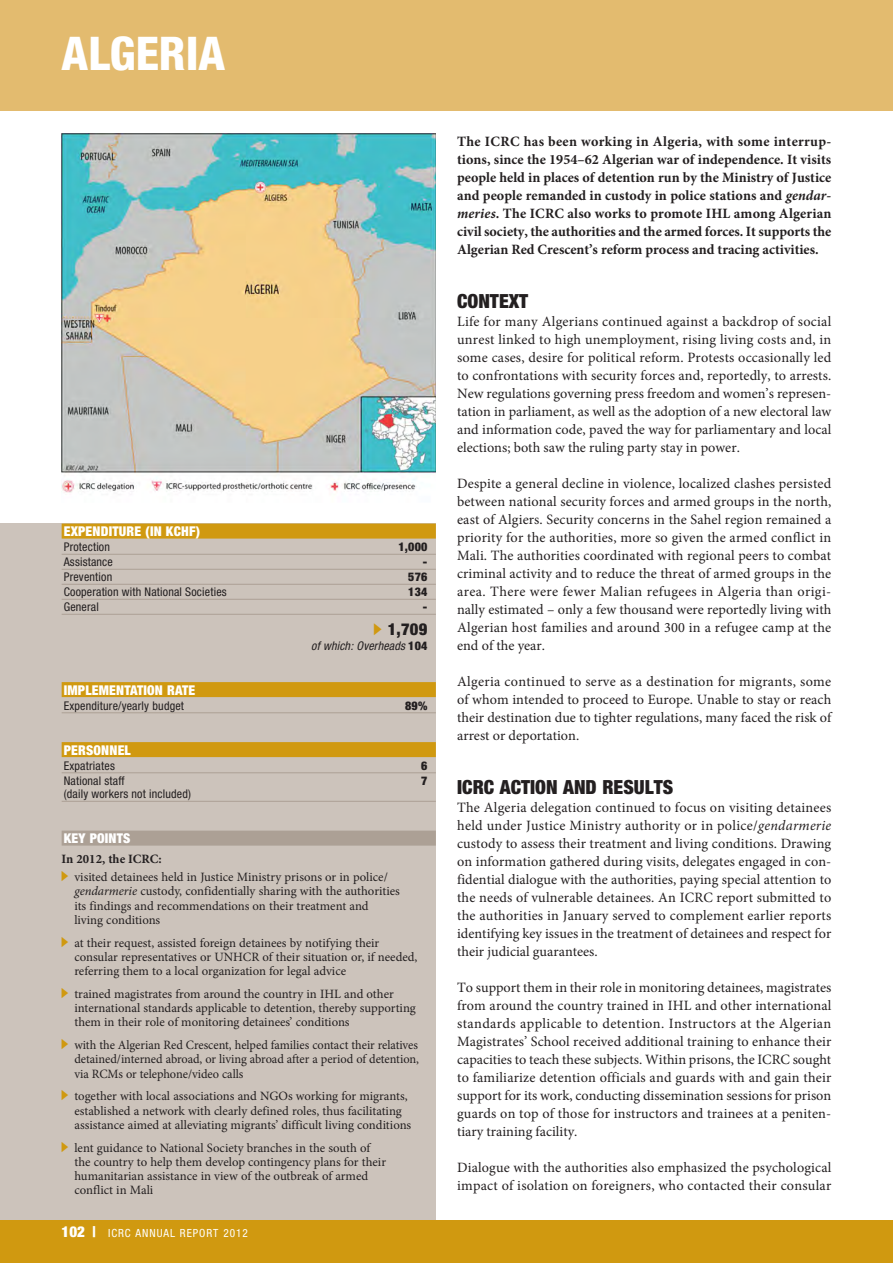
<style>
.page{position:relative;width:893px;height:1263px;background:#fff}
.page>*{position:absolute;margin:0;border:0;box-sizing:border-box;transform-origin:0 0}
.t1{font:800 condensed 46.5px "Helvetica Neue";color:#fff}
.t2{font:900 condensed 19.5px "Helvetica Neue";color:#231f20}
.t3{font:900 condensed 16.5px "Helvetica Neue";color:#231f20}
.t4{font:14.25px/18px "Minion Pro";letter-spacing:.01em;color:#231f20;text-align:justify}
.t5{font:700 14.25px/18px "Minion Pro";color:#231f20;text-align:justify}
.t6{font:900 condensed 13.5px "Helvetica Neue";letter-spacing:.015em;color:#fff}
.t7{font:12.75px/14.2px "Minion Pro";color:#231f20}
.t8{font:700 12.75px "Minion Pro";color:#231f20}
.t9{font:condensed 12px "Helvetica Neue";letter-spacing:.015em;color:#231f20}
.t10{font:italic condensed 12px "Helvetica Neue";letter-spacing:.015em;color:#231f20}
.t11{font:900 condensed 12px "Helvetica Neue";letter-spacing:.015em;color:#231f20}
.t12{font:condensed 11.25px "Helvetica Neue";letter-spacing:.085em;color:#fff}
.s1{font-weight:900;font-style:normal}
.s2{font-style:italic}
.s3{font-weight:900;font-size:15px}
</style>
<div class="page">
<div style="left:0;top:0;width:893px;height:111px;background:#e3bb6f"></div>
<div style="left:0;top:524px;width:436px;height:739px;background:#ccc3bb"></div>
<div style="left:0;top:1220px;width:893px;height:43px;background:#d09910"></div>
<img style="left:62px;top:134px;width:374px;height:359px">
<div style="left:62px;top:524px;width:374px;height:15px;background:#d09910"></div>
<hr style="left:62px;top:554px;width:374px;height:1px;background:#aca095">
<hr style="left:62px;top:569px;width:374px;height:1px;background:#aca095">
<hr style="left:62px;top:584px;width:374px;height:1px;background:#aca095">
<hr style="left:62px;top:599px;width:374px;height:1px;background:#aca095">
<hr style="left:62px;top:614px;width:374px;height:1px;background:#aca095">
<div style="left:62px;top:682px;width:374px;height:15px;background:#d09910"></div>
<hr style="left:62px;top:712px;width:374px;height:1px;background:#aca095">
<div style="left:62px;top:742px;width:374px;height:15px;background:#d09910"></div>
<hr style="left:62px;top:772px;width:374px;height:1px;background:#aca095">
<hr style="left:62px;top:801px;width:374px;height:1px;background:#aca095">
<div style="left:62px;top:831px;width:374px;height:15px;background:#aca095"></div>
<h1 class="t1" style="left:62px;top:36px;width:165px">ALGERIA</h1>
<p class="t6" style="left:64px;top:527px;width:138px">EXPENDITURE (IN KCHF)</p>
<p class="t9" style="left:64px;top:543px;width:48px">Protection</p>
<p class="t11" style="left:399px;top:543px;width:30px">1,000</p>
<p class="t9" style="left:64px;top:558px;width:51px">Assistance</p>
<p class="t11" style="left:423px;top:558px;width:6px">-</p>
<p class="t9" style="left:64px;top:573px;width:50px">Prevention</p>
<p class="t11" style="left:408px;top:573px;width:21px">576</p>
<p class="t9" style="left:64px;top:588px;width:164px">Cooperation with National Societies</p>
<p class="t11" style="left:408px;top:588px;width:21px">134</p>
<p class="t9" style="left:64px;top:603px;width:37px">General</p>
<p class="t11" style="left:423px;top:603px;width:6px">-</p>
<p class="t3" style="left:388px;top:623px;width:41px">1,709</p>
<p class="t10" style="left:311px;top:641px;width:118px">of which: Overheads <span class="s1">104</span></p>
<p class="t6" style="left:64px;top:685px;width:133px">IMPLEMENTATION RATE</p>
<p class="t9" style="left:64px;top:701px;width:122px">Expenditure/yearly budget</p>
<p class="t11" style="left:405px;top:701px;width:24px">89%</p>
<p class="t6" style="left:64px;top:745px;width:69px">PERSONNEL</p>
<p class="t9" style="left:64px;top:761px;width:53px">Expatriates</p>
<p class="t11" style="left:421px;top:761px;width:8px">6</p>
<p class="t9" style="left:64px;top:776px;width:62px">National staff</p>
<p class="t11" style="left:421px;top:776px;width:8px">7</p>
<p class="t9" style="left:64px;top:790px;width:129px">(daily workers not included)</p>
<p class="t6" style="left:64px;top:834px;width:68px">KEY POINTS</p>
<p class="t8" style="left:62px;top:853px;width:101px">In 2012, the ICRC:</p>
<p class="t7" style="left:74px;top:871px;width:327px">visited detainees held in Justice Ministry prisons or in police/ <span class="s2">gendarmerie</span> custody, confidentially sharing with the authorities its findings and recommendations on their treatment and living conditions</p>
<p class="t7" style="left:74px;top:936px;width:344px">at their request, assisted foreign detainees by notifying their consular representatives or UNHCR of their situation or, if needed, referring them to a local organization for legal advice</p>
<p class="t7" style="left:74px;top:988px;width:343px">trained magistrates from around the country in IHL and other international standards applicable to detention, thereby supporting them in their role of monitoring detainees’ conditions</p>
<p class="t7" style="left:74px;top:1039px;width:346px;text-align:justify">with the Algerian Red Crescent, helped families contact their relatives detained/interned abroad, or living abroad after a period of detention, via RCMs or telephone/video calls</p>
<p class="t7" style="left:74px;top:1090px;width:338px">together with local associations and NGOs working for migrants, established a network with clearly defined roles, thus facilitating assistance aimed at alleviating migrants’ difficult living conditions</p>
<p class="t7" style="left:74px;top:1141px;width:313px">lent guidance to National Society branches in the south of the country to help them develop contingency plans for their humanitarian assistance in view of the outbreak of armed conflict in Mali</p>
<p class="t12" style="left:62px;top:1229px;width:188px"><span class="s3">102 |</span> ICRC ANNUAL REPORT 2012</p>
<p class="t5" style="left:457px;top:133px;width:376px">The ICRC has been working in Algeria, with some interrup&shy;tions, since the 1954–62 Algerian war of independence. It visits people held in places of detention run by the Ministry of Justice and people remanded in custody in police stations and <span class="s2">gendar&shy;meries</span>. The ICRC also works to promote IHL among Algerian civil society, the authorities and the armed forces. It supports the Algerian Red Crescent’s reform process and tracing activities.</p>
<h2 class="t2" style="left:457px;top:294px;width:73px">CONTEXT</h2>
<p class="t4" style="left:457px;top:313px;width:376px">Life for many Algerians continued against a backdrop of social unrest linked to high unemployment, rising living costs and, in some cases, desire for political reform. Protests occasionally led to confrontations with security forces and, reportedly, to arrests.<br>New regulations governing press freedom and women’s represen&shy;tation in parliament, as well as the adoption of a new electoral law and information code, paved the way for parliamentary and local elections; both saw the ruling party stay in power.</p>
<p class="t4" style="left:457px;top:475px;width:376px">Despite a general decline in violence, localized clashes persisted between national security forces and armed groups in the north, east of Algiers. Security concerns in the Sahel region remained a priority for the authorities, more so given the armed conflict in Mali. The authorities coordinated with regional peers to combat criminal activity and to reduce the threat of armed groups in the area. There were fewer Malian refugees in Algeria than origi&shy;nally estimated – only a few thousand were reportedly living with Algerian host families and around 300 in a refugee camp at the end of the year.</p>
<p class="t4" style="left:457px;top:673px;width:376px">Algeria continued to serve as a destination for migrants, some of whom intended to proceed to Europe. Unable to stay or reach their destination due to tighter regulations, many faced the risk of arrest or deportation.</p>
<h2 class="t2" style="left:457px;top:780px;width:218px">ICRC ACTION AND RESULTS</h2>
<p class="t4" style="left:457px;top:799px;width:376px">The Algeria delegation continued to focus on visiting detainees held under Justice Ministry authority or in police/<span class="s2">gendarmerie </span>custody to assess their treatment and living conditions. Drawing on information gathered during visits, delegates engaged in con&shy;fidential dialogue with the authorities, paying special attention to the needs of vulnerable detainees. An ICRC report submitted to the authorities in January served to complement earlier reports identifying key issues in the treatment of detainees and respect for their judicial guarantees.</p>
<p class="t4" style="left:457px;top:979px;width:376px">To support them in their role in monitoring detainees, magistrates from around the country trained in IHL and other international standards applicable to detention. Instructors at the Algerian Magistrates’ School received additional training to enhance their capacities to teach these subjects. Within prisons, the ICRC sought to familiarize detention officials and guards with and gain their support for its work, conducting dissemination sessions for prison guards on top of those for instructors and trainees at a peniten&shy;tiary training facility.</p>
<p class="t4" style="left:457px;top:1159px;width:376px">Dialogue with the authorities also emphasized the psychological impact of isolation on foreigners, who contacted their consular</p>
</div>
